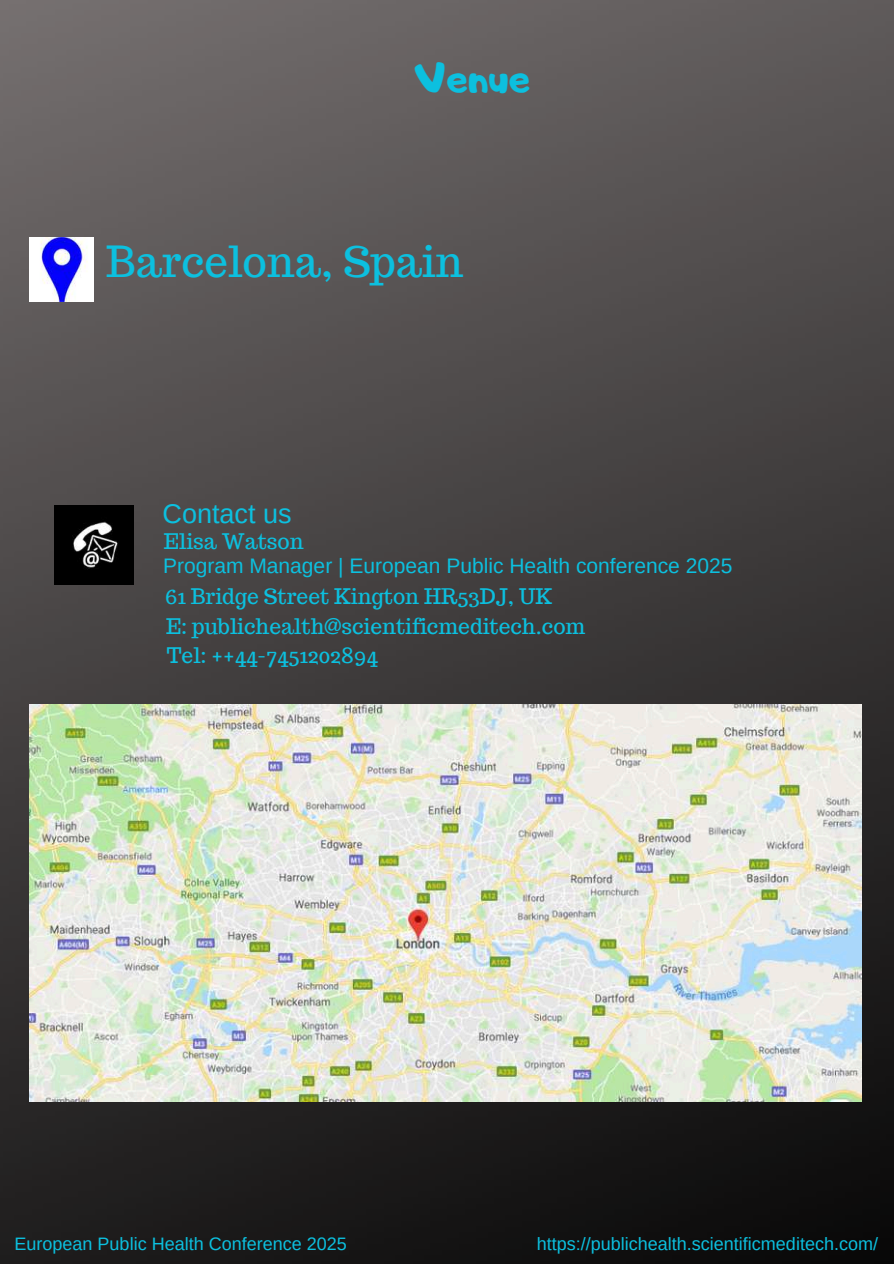
<style>
.page{position:relative;width:894px;height:1264px;background:#fff}
.page>*{position:absolute;margin:0;border:0;box-sizing:border-box;transform-origin:0 0}
.t1{font:42px "Trocchi";color:#0cc0df}
.t2{font:39px "Adigiana Toybox";color:#0cc0df}
.t3{font:27px "Arimo";color:#0cc0df}
.t4{font:21px/29.2px "Trocchi";color:#0cc0df}
.t5{font:21px "Arimo";color:#0cc0df}
.t6{font:18px "Arimo";color:#0cc0df}
</style>
<div class="page">
<img style="left:0;top:0;width:893px;height:1263px">
<img style="left:29px;top:237px;width:65px;height:65px">
<img style="left:55px;top:506px;width:78px;height:78px">
<img style="left:29px;top:705px;width:832px;height:396px">
<h2 class="t2" style="left:414px;top:53px;width:117px">Venue</h2>
<h1 class="t1" style="left:106px;top:234px;width:358px">Barcelona, Spain</h1>
<p class="t3" style="left:162px;top:498px;width:130px">Contact us</p>
<p class="t4" style="left:164px;top:526px;width:141px">Elisa Watson</p>
<p class="t4" style="left:165px;top:582px;width:422px">61 Bridge Street Kington HR53DJ, UK<br>E: publichealth@scientificmeditech.com<br>Tel: ++44-7451202894</p>
<p class="t5" style="left:163px;top:554px;width:570px">Program Manager | European Public Health conference 2025</p>
<p class="t6" style="left:15px;top:1233px;width:334px">European Public Health Conference 2025</p>
<p class="t6" style="left:536px;top:1233px;width:342px">https://publichealth.scientificmeditech.com/</p>
</div>
